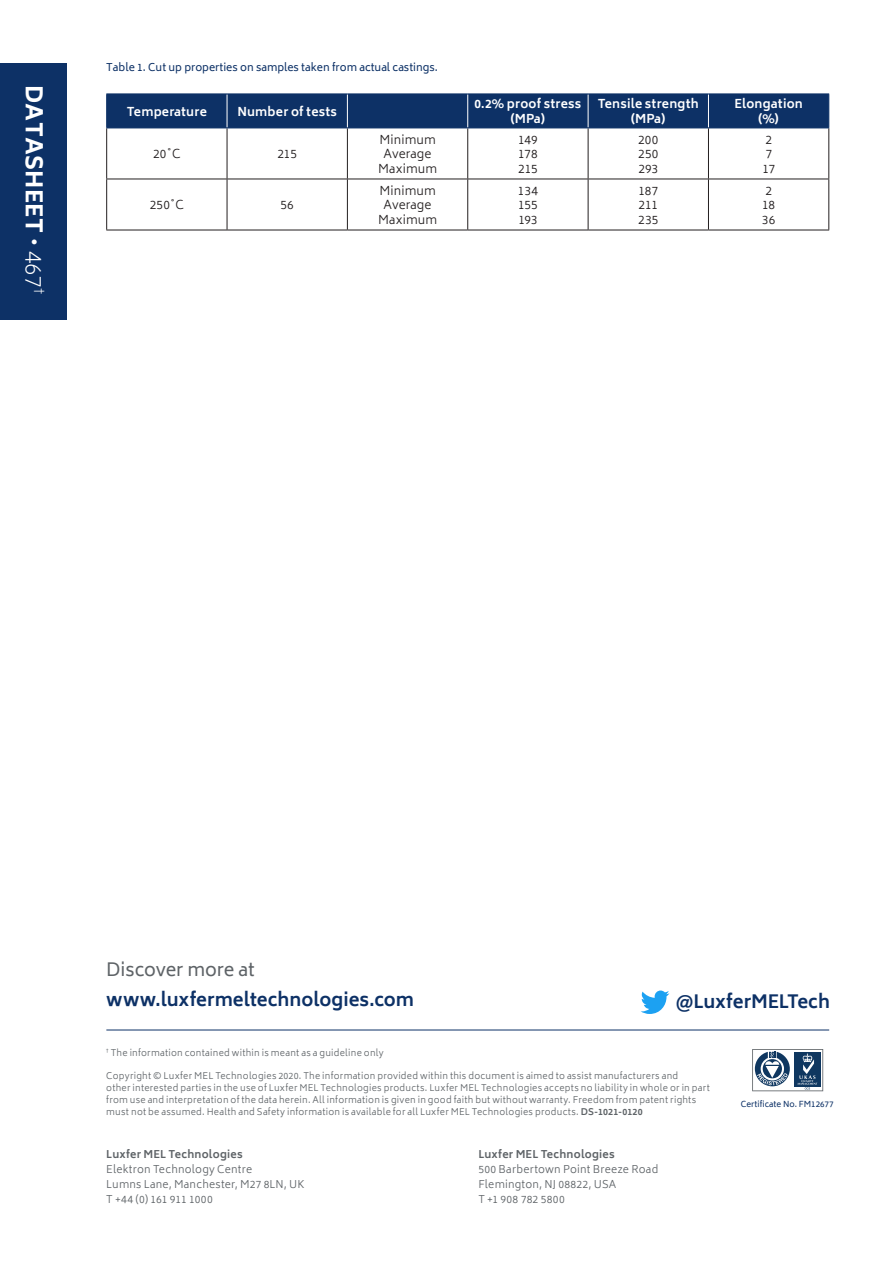
<style>
.page{position:relative;width:893px;height:1263px;background:#fff}
.page>*{position:absolute;margin:0;border:0;box-sizing:border-box;transform-origin:0 0}
.t1{font:800 22.5px "Biryani";letter-spacing:.01em;color:#fff}
.t2{font:700 18px "Biryani";letter-spacing:-.005em;color:#0d3166}
.t3{font:18px "Biryani";letter-spacing:-.005em;color:#5e6367}
.BODY_COPY{font:300 12px/14.4px "Biryani";letter-spacing:.01em;color:#231f20;text-align:justify}
.BODY_COPY-2{font:700 12px/14.4px "Biryani";letter-spacing:.015em;color:#fff;text-align:center}
.t4{font:300 10.5px/15px "Biryani";letter-spacing:.02em;color:#5e6367}
.Figure_caption{font:10.5px "Biryani";color:#0d3166}
.t5{font:700 10.5px "Biryani";letter-spacing:.02em;color:#5e6367}
.t6{font:300 9px/12px "Biryani";letter-spacing:.03em;color:#5e6367}
.t7{font:8.1px "Biryani";color:#0d3166}
.s1{font-weight:200}
.s2{font-weight:700}
</style>
<div class="page">
<svg style="left:641px;top:990px;width:28px;height:24px"></svg>
<hr style="left:106px;top:1030px;width:723px;height:1px;background:#0d3166">
<svg style="left:752px;top:1049px;width:71px;height:42px"></svg>
<div style="left:0;top:64px;width:67px;height:256px;background:#0d3166"></div>
<div style="left:107px;top:95px;width:721px;height:33px;background:#0d3166"></div>
<hr style="left:227px;top:94px;width:1px;height:34px;background:#fff">
<hr style="left:347px;top:94px;width:1px;height:34px;background:#fff">
<hr style="left:467px;top:94px;width:1px;height:34px;background:#fff">
<hr style="left:588px;top:94px;width:1px;height:34px;background:#fff">
<hr style="left:708px;top:94px;width:1px;height:34px;background:#fff">
<hr style="left:106px;top:128px;width:1px;height:51px;background:#231f20">
<hr style="left:227px;top:128px;width:1px;height:51px;background:#231f20">
<hr style="left:347px;top:128px;width:1px;height:51px;background:#231f20">
<hr style="left:467px;top:128px;width:1px;height:51px;background:#231f20">
<hr style="left:588px;top:128px;width:1px;height:51px;background:#231f20">
<hr style="left:708px;top:128px;width:1px;height:51px;background:#231f20">
<hr style="left:828px;top:128px;width:1px;height:51px;background:#231f20">
<hr style="left:106px;top:179px;width:121px;height:1px;background:#231f20">
<hr style="left:106px;top:179px;width:1px;height:51px;background:#231f20">
<hr style="left:227px;top:179px;width:120px;height:1px;background:#231f20">
<hr style="left:227px;top:179px;width:1px;height:51px;background:#231f20">
<hr style="left:347px;top:179px;width:121px;height:1px;background:#231f20">
<hr style="left:347px;top:179px;width:1px;height:51px;background:#231f20">
<hr style="left:468px;top:179px;width:120px;height:1px;background:#231f20">
<hr style="left:467px;top:179px;width:1px;height:51px;background:#231f20">
<hr style="left:588px;top:179px;width:120px;height:1px;background:#231f20">
<hr style="left:588px;top:179px;width:1px;height:51px;background:#231f20">
<hr style="left:708px;top:179px;width:121px;height:1px;background:#231f20">
<hr style="left:708px;top:179px;width:1px;height:51px;background:#231f20">
<hr style="left:828px;top:179px;width:1px;height:51px;background:#231f20">
<hr style="left:106px;top:230px;width:121px;height:1px;background:#231f20">
<hr style="left:227px;top:230px;width:120px;height:1px;background:#231f20">
<hr style="left:347px;top:230px;width:121px;height:1px;background:#231f20">
<hr style="left:468px;top:230px;width:120px;height:1px;background:#231f20">
<hr style="left:588px;top:230px;width:120px;height:1px;background:#231f20">
<hr style="left:708px;top:230px;width:121px;height:1px;background:#231f20">
<hr style="left:106px;top:94px;width:1px;height:34px;background:#0d3166">
<hr style="left:106px;top:94px;width:121px;height:1px;background:#0d3166">
<hr style="left:227px;top:94px;width:120px;height:1px;background:#0d3166">
<hr style="left:347px;top:94px;width:121px;height:1px;background:#0d3166">
<hr style="left:468px;top:94px;width:120px;height:1px;background:#0d3166">
<hr style="left:588px;top:94px;width:120px;height:1px;background:#0d3166">
<hr style="left:708px;top:94px;width:121px;height:1px;background:#0d3166">
<hr style="left:828px;top:94px;width:1px;height:34px;background:#0d3166">
<hr style="left:106px;top:128px;width:121px;height:1px;background:#0d3166">
<hr style="left:227px;top:128px;width:120px;height:1px;background:#0d3166">
<hr style="left:347px;top:128px;width:121px;height:1px;background:#0d3166">
<hr style="left:468px;top:128px;width:120px;height:1px;background:#0d3166">
<hr style="left:588px;top:128px;width:120px;height:1px;background:#0d3166">
<hr style="left:708px;top:128px;width:121px;height:1px;background:#0d3166">
<h1 class="t1" style="left:47px;top:85px;width:210px;rotate:90deg">DATASHEET <span class="s1">• 467</span><sup>†</sup></h1>
<p class="Figure_caption" style="left:106px;top:61px;width:333px">Table 1. Cut up properties on samples taken from actual castings.</p>
<p class="BODY_COPY-2" style="left:127px;top:104px;width:81px">Temperature</p>
<p class="BODY_COPY-2" style="left:237px;top:104px;width:101px">Number of tests</p>
<p class="BODY_COPY-2" style="left:474px;top:97px;width:108px">0.2% proof stress (MPa)</p>
<p class="BODY_COPY-2" style="left:598px;top:97px;width:103px">Tensile strength (MPa)</p>
<p class="BODY_COPY-2" style="left:734px;top:97px;width:70px">Elongation (%)</p>
<p class="BODY_COPY" style="left:153px;top:147px;width:29px">20˚C</p>
<p class="BODY_COPY" style="left:277px;top:147px;width:21px">215</p>
<p class="BODY_COPY" style="left:378px;top:132px;width:61px;text-align:center">Minimum<br>Average<br>Maximum</p>
<p class="BODY_COPY" style="left:518px;top:132px;width:21px">149<br>178<br>215</p>
<p class="BODY_COPY" style="left:638px;top:132px;width:22px">200<br>250<br>293</p>
<p class="BODY_COPY" style="left:762px;top:132px;width:14px;text-align:left">2<br>7<br>17</p>
<p class="BODY_COPY" style="left:150px;top:198px;width:36px">250˚C</p>
<p class="BODY_COPY" style="left:280px;top:198px;width:15px">56</p>
<p class="BODY_COPY" style="left:378px;top:183px;width:61px;text-align:center">Minimum<br>Average<br>Maximum</p>
<p class="BODY_COPY" style="left:518px;top:183px;width:22px">134<br>155<br>193</p>
<p class="BODY_COPY" style="left:638px;top:183px;width:22px">187<br>211<br>235</p>
<p class="BODY_COPY" style="left:762px;top:183px;width:15px;text-align:left">2<br>18<br>36</p>
<h2 class="t3" style="left:106px;top:959px;width:150px">Discover more at</h2>
<h2 class="t2" style="left:106px;top:989px;width:309px">www.luxfermeltechnologies.com</h2>
<h2 class="t2" style="left:676px;top:991px;width:156px">@LuxferMELTech</h2>
<p class="t6" style="left:106px;top:1047px;width:279px"><sup>†</sup> The information contained within is meant as a guideline only</p>
<p class="t6" style="left:106px;top:1070px;width:605px">Copyright © Luxfer MEL Technologies 2020. The information provided within this document is aimed to assist manufacturers and<br>other interested parties in the use of Luxfer MEL Technologies products. Luxfer MEL Technologies accepts no liability in whole or in part from use and interpretation of the data herein. All information is given in good faith but without warranty. Freedom from patent rights must not be assumed. Health and Safety information is available for all Luxfer MEL Technologies products. <span class="s2">DS-1021-0120</span></p>
<p class="t5" style="left:106px;top:1148px;width:138px">Luxfer MEL Technologies</p>
<p class="t4" style="left:106px;top:1162px;width:200px">Elektron Technology Centre<br>Lumns Lane, Manchester, M27 8LN, UK<br>T +44 (0) 161 911 1000</p>
<p class="t5" style="left:478px;top:1148px;width:138px">Luxfer MEL Technologies</p>
<p class="t4" style="left:478px;top:1162px;width:181px">500 Barbertown Point Breeze Road<br>Flemington, NJ 08822, USA<br>T +1 908 782 5800</p>
<p class="t7" style="left:741px;top:1099px;width:94px">Certificate No. FM12677</p>
</div>
